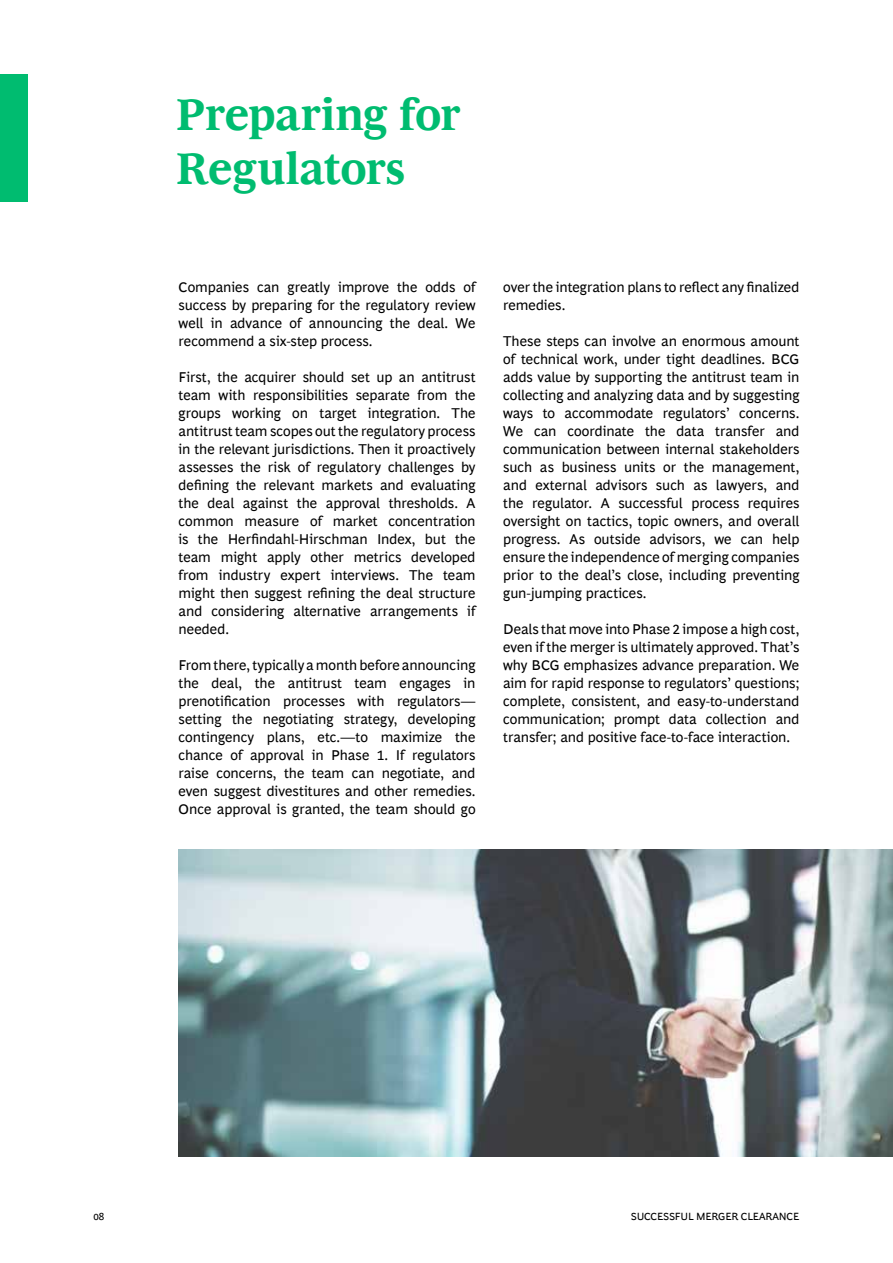
<style>
.page{position:relative;width:893px;height:1263px;background:#fff}
.page>*{position:absolute;margin:0;border:0;box-sizing:border-box;transform-origin:0 0}
.t1{font:700 45px/54px "Henderson BCG Serif";letter-spacing:-.01em;color:#00bc70}
.t2{font:14.25px/18px "Henderson BCG Sans";letter-spacing:-.005em;color:#000;text-align:justify}
.t3{font:10.5px "Henderson BCG Sans";letter-spacing:-.02em;color:#000}
</style>
<div class="page">
<div style="left:0;top:74px;width:28px;height:128px;background:#00bc70"></div>
<img style="left:179px;top:850px;width:714px;height:307px">
<h1 class="t1" style="left:176px;top:83px;width:285px">Preparing for<br>Regulators</h1>
<p class="t2" style="left:179px;top:276px;width:298px">Companies can greatly improve the odds of success by preparing for the regulatory review well in advance of announcing the deal. We recommend a six-step process.</p>
<p class="t2" style="left:179px;top:366px;width:298px">First, the acquirer should set up an antitrust team with responsibilities separate from the groups working on target integration. The antitrust team scopes out the regulatory process in the relevant jurisdictions. Then it proactively assesses the risk of regulatory challenges by defining the relevant markets and evaluating the deal against the approval thresholds. A common measure of market concentration is the Herfindahl-Hirschman Index, but the team might apply other metrics developed from industry expert interviews. The team might then suggest refining the deal structure and considering alternative arrangements if needed.</p>
<p class="t2" style="left:179px;top:654px;width:298px">From there, typically a month before announcing the deal, the antitrust team engages in prenotification processes with regulators— setting the negotiating strategy, developing contingency plans, etc.—to maximize the chance of approval in Phase 1. If regulators raise concerns, the team can negotiate, and even suggest divestitures and other remedies.<br>Once approval is granted, the team should go</p>
<p class="t2" style="left:503px;top:276px;width:298px">over the integration plans to reflect any finalized remedies.</p>
<p class="t2" style="left:503px;top:330px;width:298px">These steps can involve an enormous amount of technical work, under tight deadlines. BCG adds value by supporting the antitrust team in collecting and analyzing data and by suggesting ways to accommodate regulators’ concerns.<br>We can coordinate the data transfer and communication between internal stakeholders such as business units or the management, and external advisors such as lawyers, and the regulator. A successful process requires oversight on tactics, topic owners, and overall progress. As outside advisors, we can help ensure the independence of merging companies prior to the deal’s close, including preventing gun-jumping practices.</p>
<p class="t2" style="left:503px;top:618px;width:298px">Deals that move into Phase 2 impose a high cost, even if the merger is ultimately approved. That’s why BCG emphasizes advance preparation. We aim for rapid response to regulators’ questions; complete, consistent, and easy-to-understand communication; prompt data collection and transfer; and positive face-to-face interaction.</p>
<p class="t3" style="left:94px;top:1209px;width:12px">08</p>
<p class="t3" style="left:631px;top:1209px;width:170px">SUCCESSFUL MERGER CLEARANCE</p>
</div>
